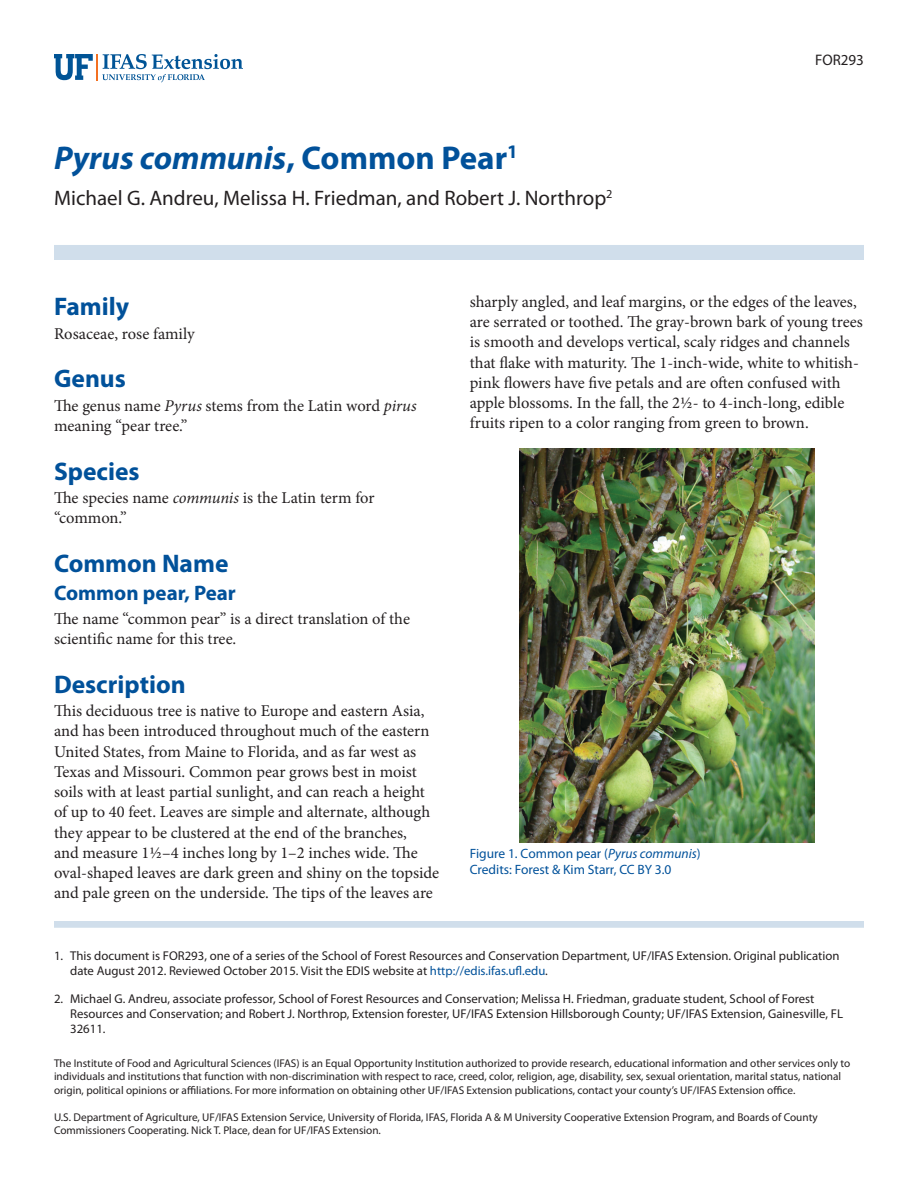
<style>
.page{position:relative;width:918px;height:1188px;background:#fff}
.page>*{position:absolute;margin:0;border:0;box-sizing:border-box;transform-origin:0 0}
.TitleRegular{font:italic 700 33px "Myriad Pro";color:#01519a}
.SectionHeading0{font:700 25.5px "Myriad Pro";color:#01519a}
.Author{font:21px "Myriad Pro";color:#231f20}
.SectionHeading1{font:700 21px "Myriad Pro";color:#01519a}
.Paragraph{font:16.5px/20.2px "Minion Pro";letter-spacing:-.005em;color:#231f20}
.PubNumber{font:15.3px "Myriad Pro";color:#231f20}
.FigureCaption{font:13.5px "Myriad Pro";color:#01519a}
.t1{font:12.75px/15.3px "Myriad Pro";color:#231f20}
.Disclaimer{font:11.25px/13.5px "Myriad Pro";color:#231f20}
.s1{font-style:normal}
.s2{font-style:italic}
.s3{color:#01519a}
</style>
<div class="page">
<svg style="left:54px;top:54px;width:189px;height:28px"></svg>
<div style="left:54px;top:245px;width:810px;height:15px;background:#d0deeb"></div>
<div style="left:54px;top:921px;width:810px;height:7px;background:#d0deeb"></div>
<img style="left:519px;top:448px;width:296px;height:394px">
<p class="TitleRegular" style="left:54px;top:136px;width:465px">Pyrus communis<span class="s1">, Common Pear</span><sup>1</sup></p>
<p class="Author" style="left:54px;top:185px;width:560px">Michael G. Andreu, Melissa H. Friedman, and Robert J. Northrop<sup>2</sup></p>
<p class="PubNumber" style="left:815px;top:51px;width:50px">FOR293</p>
<p class="SectionHeading0" style="left:54px;top:290px;width:77px">Family</p>
<p class="Paragraph" style="left:54px;top:323px;width:142px">Rosaceae, rose family</p>
<p class="SectionHeading0" style="left:54px;top:362px;width:73px">Genus</p>
<p class="Paragraph" style="left:54px;top:395px;width:364px">The genus name <span class="s2">Pyrus</span> stems from the Latin word <span class="s2">pirus </span>meaning “pear tree.”</p>
<p class="SectionHeading0" style="left:54px;top:454px;width:87px">Species</p>
<p class="Paragraph" style="left:54px;top:488px;width:322px">The species name <span class="s2">communis</span> is the Latin term for “common.”</p>
<p class="SectionHeading0" style="left:54px;top:547px;width:176px">Common Name</p>
<p class="SectionHeading1" style="left:54px;top:580px;width:183px">Common pear, Pear</p>
<p class="Paragraph" style="left:54px;top:609px;width:358px">The name “common pear” is a direct translation of the scientific name for this tree.</p>
<p class="SectionHeading0" style="left:54px;top:668px;width:133px">Description</p>
<p class="Paragraph" style="left:54px;top:701px;width:387px">This deciduous tree is native to Europe and eastern Asia, and has been introduced throughout much of the eastern United States, from Maine to Florida, and as far west as Texas and Missouri. Common pear grows best in moist soils with at least partial sunlight, and can reach a height of up to 40 feet. Leaves are simple and alternate, although they appear to be clustered at the end of the branches,<br>and measure 1½–4 inches long by 1–2 inches wide. The oval-shaped leaves are dark green and shiny on the topside and pale green on the underside. The tips of the leaves are</p>
<p class="Paragraph" style="left:470px;top:292px;width:395px">sharply angled, and leaf margins, or the edges of the leaves, are serrated or toothed. The gray-brown bark of young trees is smooth and develops vertical, scaly ridges and channels that flake with maturity. The 1-inch-wide, white to whitish&shy;pink flowers have five petals and are often confused with apple blossoms. In the fall, the 2½- to 4-inch-long, edible fruits ripen to a color ranging from green to brown.</p>
<p class="FigureCaption" style="left:470px;top:845px;width:232px">Figure 1. Common pear (<span class="s2">Pyrus communis</span>)</p>
<p class="FigureCaption" style="left:470px;top:862px;width:203px">Credits: Forest &amp; Kim Starr, CC BY 3.0</p>
<p class="t1" style="left:70px;top:948px;width:771px;text-indent:-16px">1. This document is FOR293, one of a series of the School of Forest Resources and Conservation Department, UF/IFAS Extension. Original publication date August 2012. Reviewed October 2015. Visit the EDIS website at <span class="s3">http://edis.ifas.ufl.edu</span>.</p>
<p class="t1" style="left:70px;top:990px;width:774px;text-indent:-16px">2. Michael G. Andreu, associate professor, School of Forest Resources and Conservation; Melissa H. Friedman, graduate student, School of Forest<br>Resources and Conservation; and Robert J. Northrop, Extension forester, UF/IFAS Extension Hillsborough County; UF/IFAS Extension, Gainesville, FL<br>32611.</p>
<p class="Disclaimer" style="left:54px;top:1056px;width:798px">The Institute of Food and Agricultural Sciences (IFAS) is an Equal Opportunity Institution authorized to provide research, educational information and other services only to individuals and institutions that function with non-discrimination with respect to race, creed, color, religion, age, disability, sex, sexual orientation, marital status, national origin, political opinions or affiliations. For more information on obtaining other UF/IFAS Extension publications, contact your county’s UF/IFAS Extension office.</p>
<p class="Disclaimer" style="left:54px;top:1110px;width:765px">U.S. Department of Agriculture, UF/IFAS Extension Service, University of Florida, IFAS, Florida A &amp; M University Cooperative Extension Program, and Boards of County<br>Commissioners Cooperating. Nick T. Place, dean for UF/IFAS Extension.</p>
</div>
